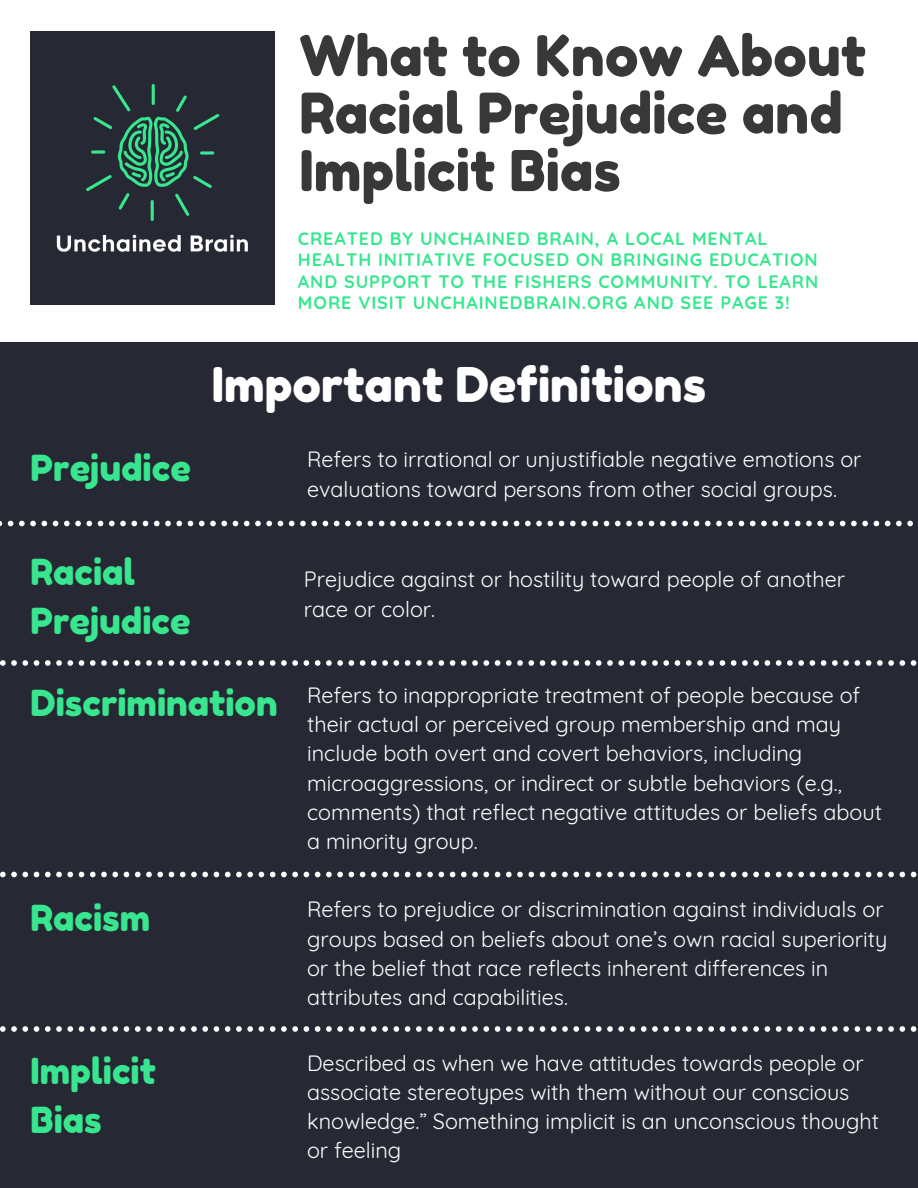
<style>
.page{position:relative;width:918px;height:1188px;background:#fff}
.page>*{position:absolute;margin:0;border:0;box-sizing:border-box;transform-origin:0 0}
.t1{font:56.1px/57.4px "Fredoka One";color:#383838}
.t2{font:47.85px "Fredoka One";color:#fff}
.t3{font:35.85px/49.5px "Fredoka One";color:#38e68f}
.t4{font:21.6px/29.2px "Quicksand";color:#fff}
.t5{font:700 18px/21.6px "Quicksand";letter-spacing:.05em;color:#38e68f}
</style>
<div class="page">
<div style="left:0;top:343px;width:918px;height:845px;background:#262833"></div>
<img style="left:31px;top:32px;width:244px;height:272px">
<svg style="left:0;top:521px;width:913px;height:5px"></svg>
<svg style="left:0;top:660px;width:917px;height:6px"></svg>
<svg style="left:0;top:872px;width:917px;height:5px"></svg>
<svg style="left:0;top:1026px;width:917px;height:6px"></svg>
<p class="t1" style="left:299px;top:27px;width:568px">What to Know About<br>Racial Prejudice and<br>Implicit Bias</p>
<p class="t5" style="left:298px;top:227px;width:522px">CREATED BY UNCHAINED BRAIN, A LOCAL MENTAL HEALTH INITIATIVE FOCUSED ON BRINGING EDUCATION AND SUPPORT TO THE FISHERS COMMUNITY. TO LEARN MORE VISIT UNCHAINEDBRAIN.ORG AND SEE PAGE 3!</p>
<p class="t2" style="left:212px;top:355px;width:496px">Important Definitions</p>
<p class="t3" style="left:31px;top:443px;width:162px">Prejudice</p>
<p class="t4" style="left:307px;top:444px;width:556px;line-height:30.2px">Refers to irrational or unjustifiable negative emotions or evaluations toward persons from other social groups.</p>
<p class="t3" style="left:31px;top:547px;width:161px">Racial<br>Prejudice</p>
<p class="t4" style="left:304px;top:565px;width:543px">Prejudice against or hostility toward people of another race or color.</p>
<p class="t3" style="left:31px;top:678px;width:249px">Discrimination</p>
<p class="t4" style="left:307px;top:680px;width:576px">Refers to inappropriate treatment of people because of their actual or perceived group membership and may include both overt and covert behaviors, including microaggressions, or indirect or subtle behaviors (e.g., comments) that reflect negative attitudes or beliefs about a minority group.</p>
<p class="t3" style="left:31px;top:893px;width:121px">Racism</p>
<p class="t4" style="left:307px;top:895px;width:582px">Refers to prejudice or discrimination against individuals or groups based on beliefs about one’s own racial superiority or the belief that race reflects inherent differences in attributes and capabilities.</p>
<p class="t3" style="left:31px;top:1046px;width:127px">Implicit<br>Bias</p>
<p class="t4" style="left:307px;top:1048px;width:574px">Described as when we have attitudes towards people or associate stereotypes with them without our conscious knowledge.” Something implicit is an unconscious thought or feeling</p>
</div>
